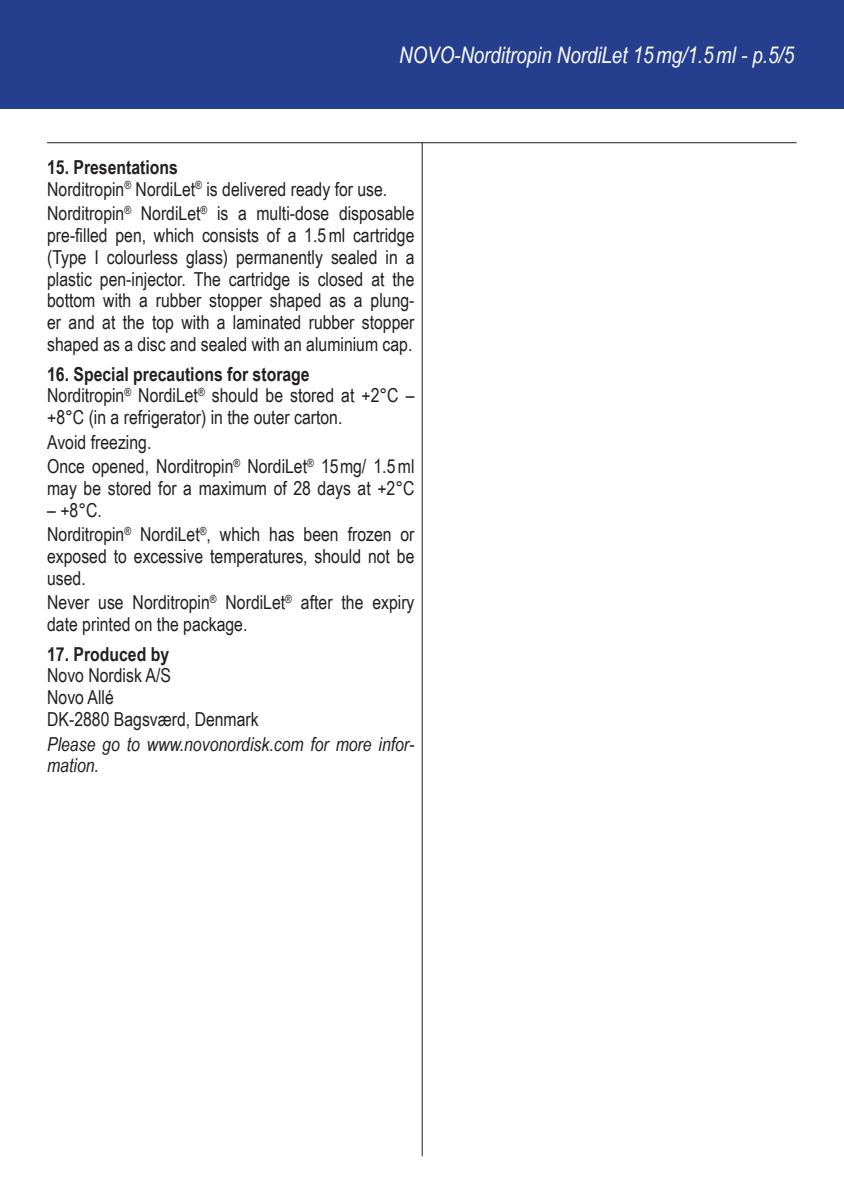
<style>
.page{position:relative;width:844px;height:1191px;background:#fff}
.page>*{position:absolute;margin:0;border:0;box-sizing:border-box;transform-origin:0 0}
.t1{font:italic 22.75px "Arial Narrow";color:#fff}
.t2{font:19.25px/21.9px "Arial Narrow";color:#231f20}
.t3{font:italic 19.25px/21.9px "Arial Narrow";color:#231f20}
.t4{font:700 19.25px "Arial Narrow";color:#231f20}
.s1{font-weight:700}
</style>
<div class="page">
<div style="left:0;top:0;width:843px;height:109px;background:#253f8e"></div>
<hr style="left:47px;top:142px;width:749px;height:1px;background:#231f20">
<hr style="left:422px;top:142px;width:1px;height:1014px;background:#231f20">
<p class="t1" style="left:399px;top:39px;width:396px">NOVO-Norditropin NordiLet 15mg/1.5ml - p.5/5</p>
<p class="t2" style="left:47px;top:155px;width:341px"><span class="s1">15. Presentations<br></span>Norditropin<sup>®</sup> NordiLet<sup>®</sup> is delivered ready for use.</p>
<p class="t2" style="left:47px;top:201px;width:369px;text-align:justify">Norditropin<sup>®</sup> NordiLet<sup>®</sup> is a multi-dose disposable pre-filled pen, which consists of a 1.5ml cartridge (Type I colourless glass) permanently sealed in a plastic pen-injector. The cartridge is closed at the bottom with a rubber stopper shaped as a plung&shy;er and at the top with a laminated rubber stopper shaped as a disc and sealed with an aluminium cap.</p>
<p class="t2" style="left:47px;top:362px;width:369px"><span class="s1">16. Special precautions for storage<br></span>Norditropin<sup>®</sup> NordiLet<sup>®</sup> should be stored at +2°C – +8°C (in a refrigerator) in the outer carton.</p>
<p class="t2" style="left:47px;top:429px;width:369px;line-height:24.3px">Avoid freezing.<br>Once opened, Norditropin<sup>®</sup> NordiLet<sup>®</sup> 15mg/ 1.5ml</p>
<p class="t2" style="left:47px;top:476px;width:369px">may be stored for a maximum of 28 days at +2°C</p>
<p class="t2" style="left:47px;top:497px;width:369px;line-height:24.3px">– +8°C.<br>Norditropin<sup>®</sup> NordiLet<sup>®</sup>, which has been frozen or</p>
<p class="t2" style="left:47px;top:544px;width:369px">exposed to excessive temperatures, should not be used.</p>
<p class="t2" style="left:47px;top:591px;width:369px">Never use Norditropin<sup>®</sup> NordiLet<sup>®</sup> after the expiry date printed on the package.</p>
<p class="t4" style="left:47px;top:639px;width:123px">17. Produced by</p>
<p class="t2" style="left:47px;top:664px;width:213px">Novo Nordisk A/S<br>Novo Allé<br>DK-2880 Bagsværd, Denmark</p>
<p class="t3" style="left:47px;top:732px;width:369px">Please go to www.novonordisk.com for more infor&shy;mation.</p>
</div>
